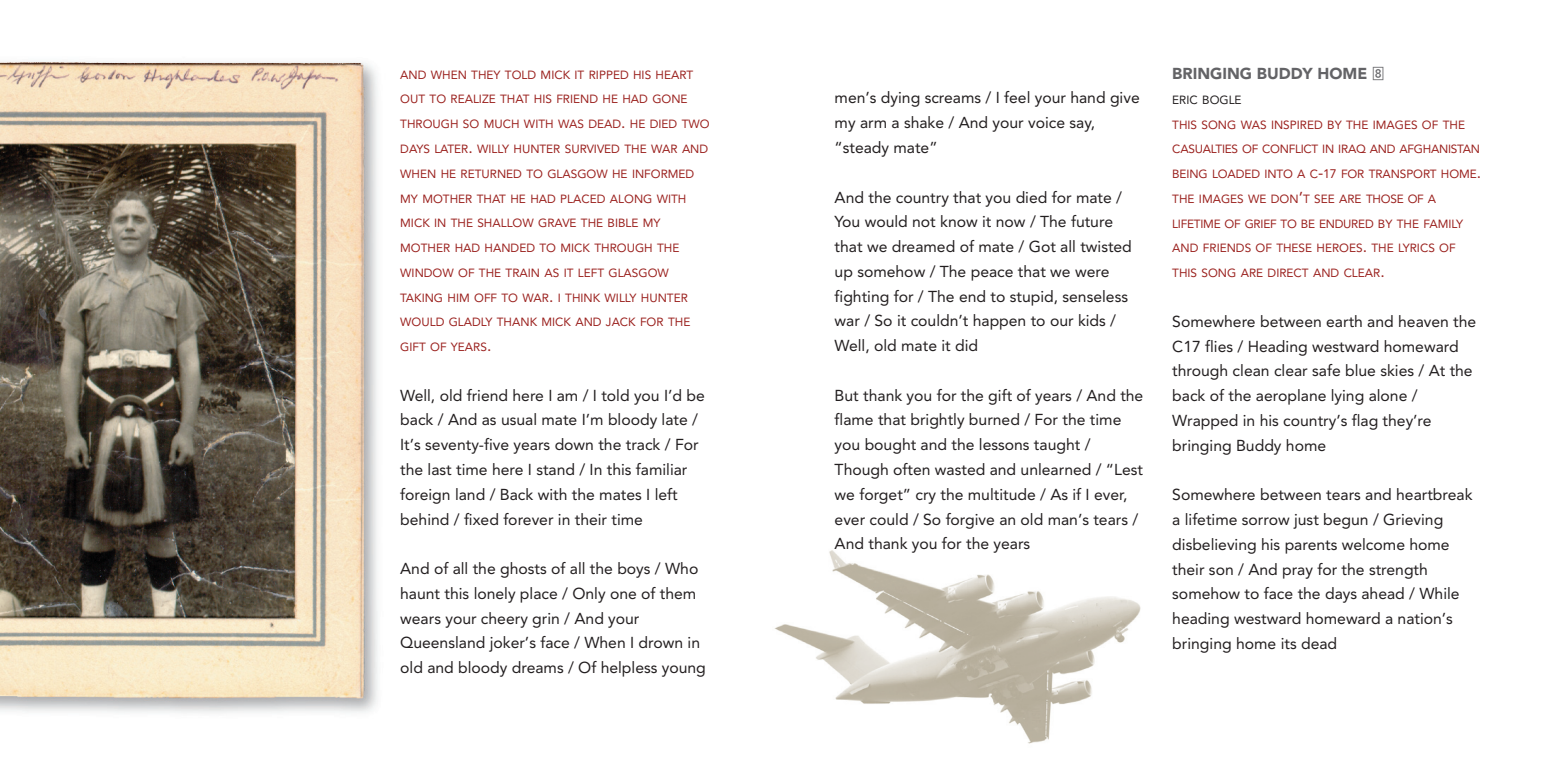
<style>
.page{position:relative;width:1544px;height:762px;background:#fff}
.page>*{position:absolute;margin:0;border:0;box-sizing:border-box;transform-origin:0 0}
.t1{font:15.75px/24.8px "Avenir";color:#231f20}
.t2{font:900 15.75px "Avenir";color:#636366}
.t3{font:11.7px/24.8px "Avenir";color:#9b221f}
.t4{font:11.7px "Avenir";color:#231f20}
.s1{font-size:15.75px}
.s2{font-family:"Number Box";font-weight:400}
.s3{font-size:12.38px}
</style>
<div class="page">
<img style="left:774px;top:550px;width:367px;height:194px">
<img style="left:0;top:61px;width:378px;height:652px">
<p class="t3" style="left:400px;top:63px;width:311px">AND WHEN THEY TOLD MICK IT RIPPED HIS HEART OUT TO REALIZE THAT HIS FRIEND HE HAD GONE THROUGH SO MUCH WITH WAS DEAD<span class="s1">.</span> HE DIED TWO DAYS LATER<span class="s1">.</span> WILLY HUNTER SURVIVED THE WAR AND WHEN HE RETURNED TO GLASGOW HE INFORMED MY MOTHER THAT HE HAD PLACED ALONG WITH MICK IN THE SHALLOW GRAVE THE BIBLE MY MOTHER HAD HANDED TO MICK THROUGH THE WINDOW OF THE TRAIN AS IT LEFT GLASGOW TAKING HIM OFF TO WAR<span class="s1">.</span> I THINK WILLY HUNTER WOULD GLADLY THANK MICK AND JACK FOR THE GIFT OF YEARS<span class="s1">.</span></p>
<p class="t1" style="left:400px;top:384px;width:306px">Well, old friend here I am / I told you I’d be back / And as usual mate I’m bloody late / It’s seventy-five years down the track / For the last time here I stand / In this familiar foreign land / Back with the mates I left behind / fixed forever in their time</p>
<p class="t1" style="left:400px;top:557px;width:307px">And of all the ghosts of all the boys / Who haunt this lonely place / Only one of them wears your cheery grin / And your Queensland joker’s face / When I drown in old and bloody dreams / Of helpless young</p>
<p class="t1" style="left:834px;top:87px;width:306px">men’s dying screams / I feel your hand give my arm a shake / And your voice say, “steady mate”</p>
<p class="t1" style="left:834px;top:186px;width:299px">And the country that you died for mate / You would not know it now / The future that we dreamed of mate / Got all twisted up somehow / The peace that we were fighting for / The end to stupid, senseless war / So it couldn’t happen to our kids / Well, old mate it did</p>
<p class="t1" style="left:834px;top:384px;width:310px">But thank you for the gift of years / And the flame that brightly burned / For the time you bought and the lessons taught / Though often wasted and unlearned / “Lest we forget” cry the multitude / As if I ever, ever could / So forgive an old man’s tears / And thank you for the years</p>
<p class="t2" style="left:1172px;top:67px;width:213px">BRINGING BUDDY HOME <span class="s2">8</span></p>
<p class="t4" style="left:1172px;top:95px;width:71px">ERIC BOGLE</p>
<p class="t3" style="left:1172px;top:113px;width:310px">THIS SONG WAS INSPIRED BY THE IMAGES OF THE CASUALTIES OF CONFLICT IN IRAQ AND AFGHANISTAN BEING LOADED INTO A C<span class="s1">-</span><span class="s3">17</span> FOR TRANSPORT HOME<span class="s1">.<br></span>THE IMAGES WE DON<span class="s1">’</span>T SEE ARE THOSE OF A LIFETIME OF GRIEF TO BE ENDURED BY THE FAMILY AND FRIENDS OF THESE HEROES<span class="s1">.</span> THE LYRICS OF THIS SONG ARE DIRECT AND CLEAR<span class="s1">.</span></p>
<p class="t1" style="left:1172px;top:310px;width:305px">Somewhere between earth and heaven the C17 flies / Heading westward homeward through clean clear safe blue skies / At the back of the aeroplane lying alone / Wrapped in his country’s flag they’re bringing Buddy home</p>
<p class="t1" style="left:1172px;top:483px;width:302px">Somewhere between tears and heartbreak a lifetime sorrow just begun / Grieving disbelieving his parents welcome home their son / And pray for the strength somehow to face the days ahead / While heading westward homeward a nation’s bringing home its dead</p>
</div>
